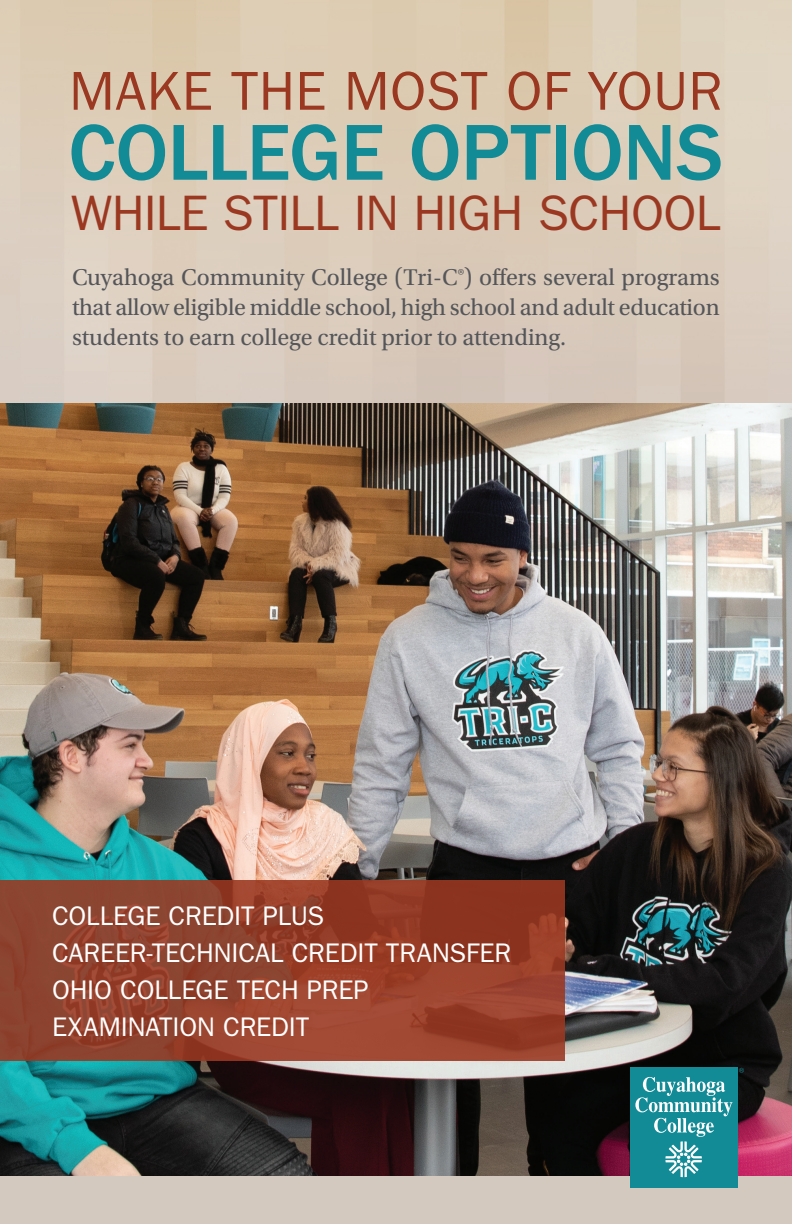
<style>
.page{position:relative;width:792px;height:1224px;background:#d4c9bf}
.page>*{position:absolute;margin:0;border:0;box-sizing:border-box;transform-origin:0 0}
.t1{font:500 82px "ITC Franklin Gothic Std";letter-spacing:-.01em;color:#138b96}
.t2{font:55px "ITC Franklin Gothic Std";letter-spacing:.005em;color:#9b3821}
.t3{font:50px "ITC Franklin Gothic Std";letter-spacing:-.015em;color:#9b3821}
.t4{font:27px/37px "ITC Franklin Gothic Std";letter-spacing:-.005em;color:#fff}
.t5{font:24px/30px "Utopia Std";color:#55565a;text-align:justify}
</style>
<div class="page">
<img style="left:0;top:0;width:792px;height:394px">
<img style="left:0;top:403px;width:792px;height:773px">
<svg style="left:0;top:881px;width:564px;height:180px;background:#93402b"></svg>
<div style="left:630px;top:1067px;width:107px;height:121px;background:#138b96"></div>
<svg style="left:635px;top:1077px;width:98px;height:100px"></svg>
<svg style="left:739px;top:1068px;width:5px;height:5px"></svg>
<h2 class="t2" style="left:69px;top:59px;width:655px">MAKE THE MOST OF YOUR</h2>
<h1 class="t1" style="left:68px;top:107px;width:656px">COLLEGE OPTIONS</h1>
<h3 class="t3" style="left:71px;top:184px;width:651px">WHILE STILL IN HIGH SCHOOL</h3>
<p class="t5" style="left:72px;top:263px;width:649px">Cuyahoga Community College (Tri-C®) offers several programs that allow eligible middle school, high school and adult education students to earn college credit prior to attending.</p>
<p class="t4" style="left:52px;top:897px;width:461px">COLLEGE CREDIT PLUS<br>CAREER-TECHNICAL CREDIT TRANSFER<br>OHIO COLLEGE TECH PREP<br>EXAMINATION CREDIT</p>
</div>
